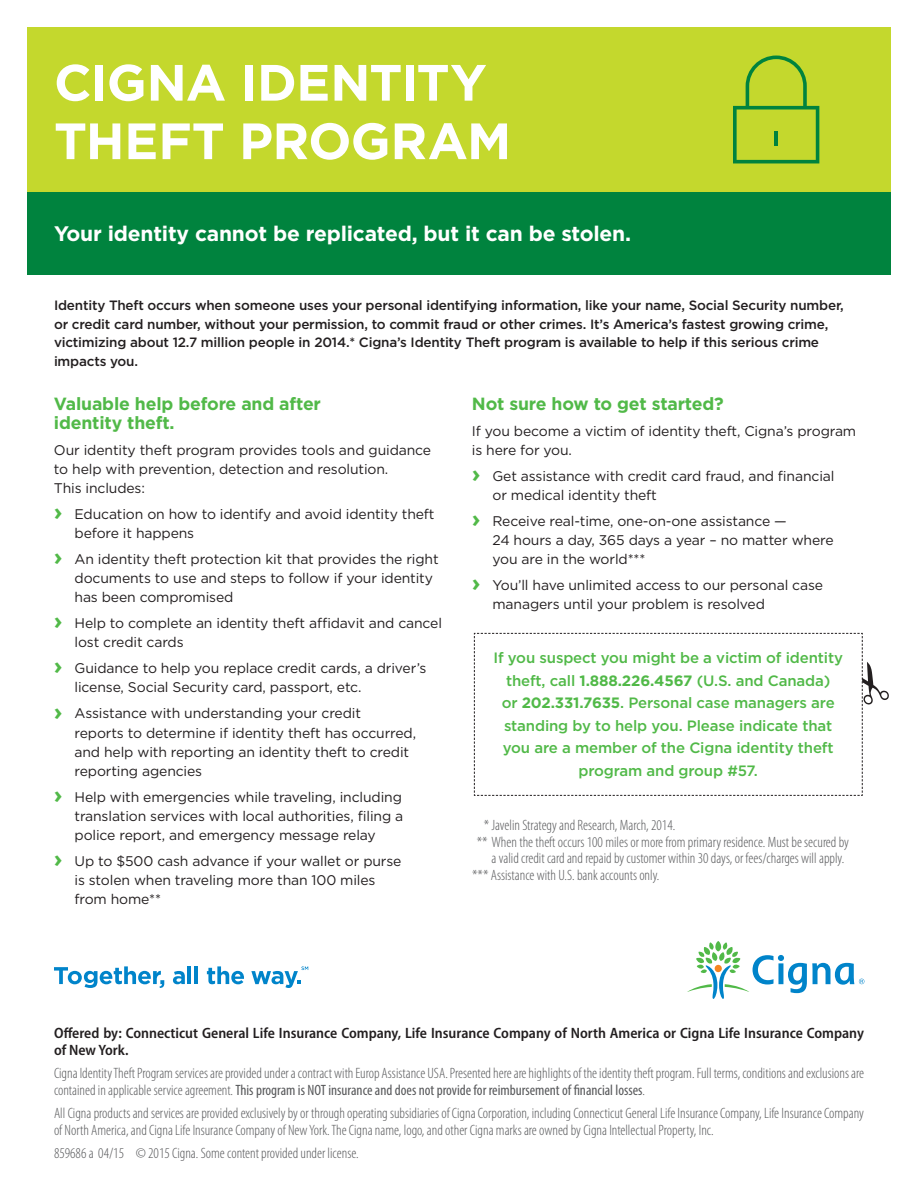
<style>
.page{position:relative;width:918px;height:1188px;background:#fff}
.page>*{position:absolute;margin:0;border:0;box-sizing:border-box;transform-origin:0 0}
.Small_headline_bold{font:700 51px/58.5px "Gotham";letter-spacing:-.015em;color:#fff}
.Subheadline_bold_14{font:700 21px "Gotham";letter-spacing:-.01em;color:#fff}
.Subhead_body_bold_12{font:700 17.7px/19px "Gotham";letter-spacing:-.01em;color:#51b948}
.Bullet_copy_book_9_5{font:700 17.7px "Gotham";letter-spacing:-.01em;color:#51b948}
.Legal_copy_Cat{font:300 condensed 15px/16.5px "Myriad Pro";color:#57585a}
.Sidebar_copy_medium{font:500 15px/22.5px "Gotham";letter-spacing:-.01em;color:#51b948;text-align:center}
.Offered_by_legal{font:600 semi-condensed 15px/16.5px "Myriad Pro";color:#231f20}
.Bullet_copy_book_9_5-2{font:13.95px/19px "Gotham";letter-spacing:-.01em;color:#231f20}
.Body_copy__book_9_5{font:13.95px/19px "Gotham";letter-spacing:-.01em;color:#231f20}
.Intro_body_copy_medi{font:500 13.5px/18.8px "Gotham";letter-spacing:-.015em;color:#231f20}
.s1{font-weight:700;font-size:23.55px;color:#51b948}
.s2{font-weight:700}
.s3{font-weight:400}
</style>
<div class="page">
<div style="left:27px;top:27px;width:864px;height:242px;background:#c4d82d"></div>
<div style="left:27px;top:192px;width:864px;height:82px;background:#00833e"></div>
<svg style="left:687px;top:941px;width:177px;height:58px"></svg>
<svg style="left:54px;top:966px;width:110px;height:22px"></svg>
<svg style="left:173px;top:971px;width:12px;height:13px"></svg>
<hr style="left:188px;top:966px;width:3px;height:18px;background:#0084ca">
<hr style="left:194px;top:966px;width:4px;height:18px;background:#0084ca">
<svg style="left:207px;top:966px;width:37px;height:18px"></svg>
<svg style="left:251px;top:966px;width:57px;height:22px"></svg>
<svg style="left:733px;top:56px;width:86px;height:107px"></svg>
<svg style="left:474px;top:633px;width:415px;height:163px"></svg>
<p class="Small_headline_bold" style="left:54px;top:53px;width:459px">CIGNA IDENTITY<br>THEFT PROGRAM</p>
<p class="Subheadline_bold_14" style="left:54px;top:219px;width:579px">Your identity cannot be replicated, but it can be stolen.</p>
<p class="Intro_body_copy_medi" style="left:54px;top:296px;width:791px">Identity Theft occurs when someone uses your personal identifying information, like your name, Social Security number, or credit card number, without your permission, to commit fraud or other crimes. It’s America’s fastest growing crime, victimizing about 12.7 million people in 2014.* Cigna’s Identity Theft program is available to help if this serious crime impacts you.</p>
<p class="Subhead_body_bold_12" style="left:54px;top:394px;width:269px">Valuable help before and after identity theft.</p>
<p class="Body_copy__book_9_5" style="left:54px;top:440px;width:379px">Our identity theft program provides tools and guidance to help with prevention, detection and resolution.<br>This includes:</p>
<p class="Bullet_copy_book_9_5-2" style="left:75px;top:504px;width:361px;text-indent:-21px"><span class="s1">›</span> Education on how to identify and avoid identity theft before it happens</p>
<p class="Bullet_copy_book_9_5-2" style="left:75px;top:549px;width:366px;text-indent:-21px"><span class="s1">›</span> An identity theft protection kit that provides the right documents to use and steps to follow if your identity has been compromised</p>
<p class="Bullet_copy_book_9_5-2" style="left:75px;top:614px;width:369px;text-indent:-21px"><span class="s1">›</span> Help to complete an identity theft affidavit and cancel lost credit cards</p>
<p class="Bullet_copy_book_9_5-2" style="left:75px;top:659px;width:354px;text-indent:-21px"><span class="s1">›</span> Guidance to help you replace credit cards, a driver’s license, Social Security card, passport, etc.</p>
<p class="Bullet_copy_book_9_5-2" style="left:75px;top:704px;width:343px;text-indent:-21px"><span class="s1">›</span> Assistance with understanding your credit<br>reports to determine if identity theft has occurred, and help with reporting an identity theft to credit reporting agencies</p>
<p class="Bullet_copy_book_9_5-2" style="left:75px;top:787px;width:330px;text-align:justify;text-indent:-21px"><span class="s1">›</span> Help with emergencies while traveling, including translation services with local authorities, filing a police report, and emergency message relay</p>
<p class="Bullet_copy_book_9_5-2" style="left:75px;top:851px;width:328px;text-indent:-21px"><span class="s1">›</span> Up to $500 cash advance if your wallet or purse is stolen when traveling more than 100 miles from home**</p>
<p class="Bullet_copy_book_9_5" style="left:472px;top:392px;width:253px">Not sure how to get started?</p>
<p class="Body_copy__book_9_5" style="left:472px;top:421px;width:386px">If you become a victim of identity theft, Cigna’s program is here for you.</p>
<p class="Bullet_copy_book_9_5-2" style="left:493px;top:466px;width:344px;text-indent:-21px"><span class="s1">›</span> Get assistance with credit card fraud, and financial or medical identity theft</p>
<p class="Bullet_copy_book_9_5-2" style="left:493px;top:511px;width:343px;text-indent:-21px"><span class="s1">›</span> Receive real-time, one-on-one assistance —<br>24 hours a day, 365 days a year – no matter where you are in the world***</p>
<p class="Bullet_copy_book_9_5-2" style="left:493px;top:575px;width:332px;text-indent:-21px"><span class="s1">›</span> You’ll have unlimited access to our personal case managers until your problem is resolved</p>
<p class="Sidebar_copy_medium" style="left:494px;top:647px;width:351px">If you suspect you might be a victim of identity theft, call <span class="s2">1.888.226.4567</span> (U.S. and Canada)<br>or <span class="s2">202.331.7635</span>. Personal case managers are standing by to help you. Please indicate that you are a member of the Cigna identity theft program and group #57.</p>
<p class="Legal_copy_Cat" style="left:484px;top:817px;width:193px">* Javelin Strategy and Research, March, 2014.</p>
<p class="Legal_copy_Cat" style="left:492px;top:834px;width:359px;text-indent:-15px">** When the theft occurs 100 miles or more from primary residence. Must be secured by a valid credit card and repaid by customer within 30 days, or fees/charges will apply.</p>
<p class="Legal_copy_Cat" style="left:472px;top:867px;width:189px">*** Assistance with U.S. bank accounts only.</p>
<p class="Offered_by_legal" style="left:54px;top:1025px;width:811px">Offered by: Connecticut General Life Insurance Company, Life Insurance Company of North America or Cigna Life Insurance Company of New York.</p>
<p class="Legal_copy_Cat" style="left:54px;top:1066px;width:812px">Cigna Identity Theft Program services are provided under a contract with Europ Assistance USA. Presented here are highlights of the identity theft program. Full terms, conditions and exclusions are contained in applicable service agreement. <span class="s3">This program is NOT insurance and does not provide for reimbursement of financial losses</span>.</p>
<p class="Legal_copy_Cat" style="left:54px;top:1106px;width:812px">All Cigna products and services are provided exclusively by or through operating subsidiaries of Cigna Corporation, including Connecticut General Life Insurance Company, Life Insurance Company of North America, and Cigna Life Insurance Company of New York. The Cigna name, logo, and other Cigna marks are owned by Cigna Intellectual Property, Inc.</p>
<p class="Legal_copy_Cat" style="left:54px;top:1146px;width:306px">859686 a 04/15 © 2015 Cigna. Some content provided under license.</p>
</div>
